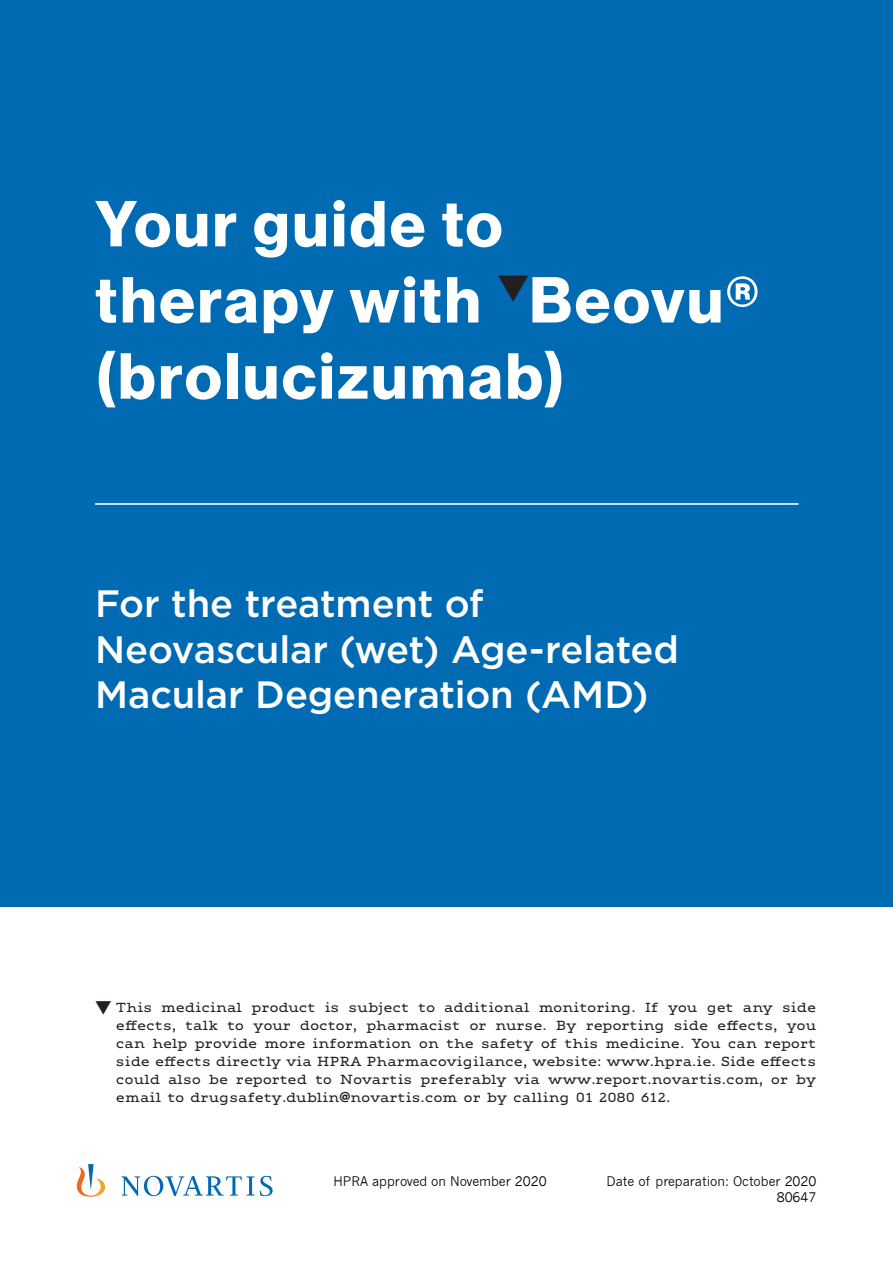
<style>
.page{position:relative;width:893px;height:1263px;background:#fff}
.page>*{position:absolute;margin:0;border:0;box-sizing:border-box;transform-origin:0 0}
.Time_Novartis_Blue{font:700 63.45px/76.2px "Volta Modern Display 75";letter-spacing:.045em;color:#fff}
.Subhead_Gotham{font:500 38.1px/45.8px "Gotham";letter-spacing:-.005em;color:#fff}
.t1{font:15px/18px "Maxular Rx";letter-spacing:-.01em;color:#231f20;text-align:justify}
.t2{font:12.9px/15.6px "News Gothic";color:#040503;text-align:right}
.s1{font-family:"American Typewriter";font-weight:700}
</style>
<div class="page">
<div style="left:0;top:0;width:893px;height:906px;background:#006ab2"></div>
<hr style="left:95px;top:503px;width:704px;height:2px;background:#fff">
<svg style="left:77px;top:1164px;width:196px;height:33px"></svg>
<p class="Time_Novartis_Blue" style="left:95px;top:187px;width:666px">Your guide to<br>therapy with <sup>▼</sup>Beovu® (brolucizumab)</p>
<p class="Subhead_Gotham" style="left:95px;top:580px;width:585px">For the treatment of<br>Neovascular (wet) Age-related<br>Macular Degeneration (AMD)</p>
<p class="t1" style="left:116px;top:997px;width:702px;text-indent:-21px">▼ This medicinal product is subject to additional monitoring. If you get any side effects, talk to your doctor, pharmacist or nurse. By reporting side effects, you can help provide more information on the safety of this medicine. You can report side effects directly via HPRA Pharmacovigilance, website: www.hpra.ie. Side effects could also be reported to Novartis preferably via www.report.novartis.com, or by email to drugsafety.dublin<span class="s1">@</span>novartis.com or by calling 01 2080 612.</p>
<p class="t2" style="left:334px;top:1174px;width:215px">HPRA approved on November 2020</p>
<p class="t2" style="left:606px;top:1174px;width:211px">Date of preparation: October 2020<br>80647</p>
</div>
